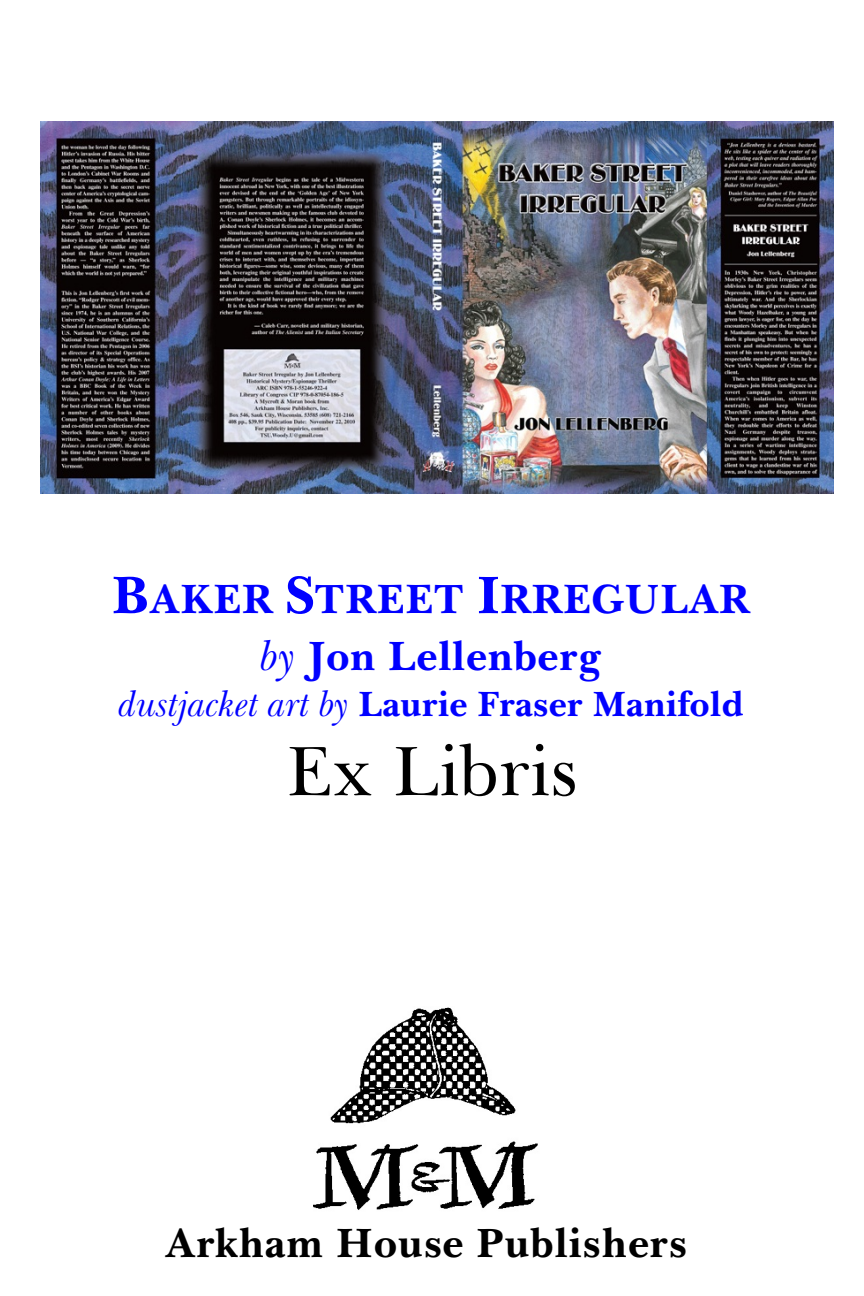
<style>
.page{position:relative;width:864px;height:1296px;background:#fff}
.page>*{position:absolute;margin:0;border:0;box-sizing:border-box;transform-origin:0 0}
.t1{font:72px "Baskerville BT";color:#000}
.t2{font:700 42px/56.4px "Baskerville BT";letter-spacing:.015em;color:#00f;text-align:center}
.t3{font:700 42px "Baskerville BT";letter-spacing:.015em;color:#000}
.t4{font:700 36px "Baskerville BT";color:#00f}
.s1{font-size:54px}
.s2{font-weight:400;font-style:italic}
</style>
<div class="page">
<img style="left:40px;top:122px;width:793px;height:371px">
<img style="left:314px;top:1007px;width:224px;height:203px">
<p class="t2" style="left:112px;top:574px;width:640px"><span class="s1">B</span>AKER <span class="s1">S</span>TREET <span class="s1">I</span>RREGULAR <span class="s2">by</span> Jon Lellenberg</p>
<p class="t4" style="left:119px;top:689px;width:626px"><span class="s2">dustjacket art by</span> Laurie Fraser Manifold</p>
<h1 class="t1" style="left:285px;top:741px;width:294px">Ex Libris</h1>
<p class="t3" style="left:166px;top:1226px;width:523px">Arkham House Publishers</p>
</div>
